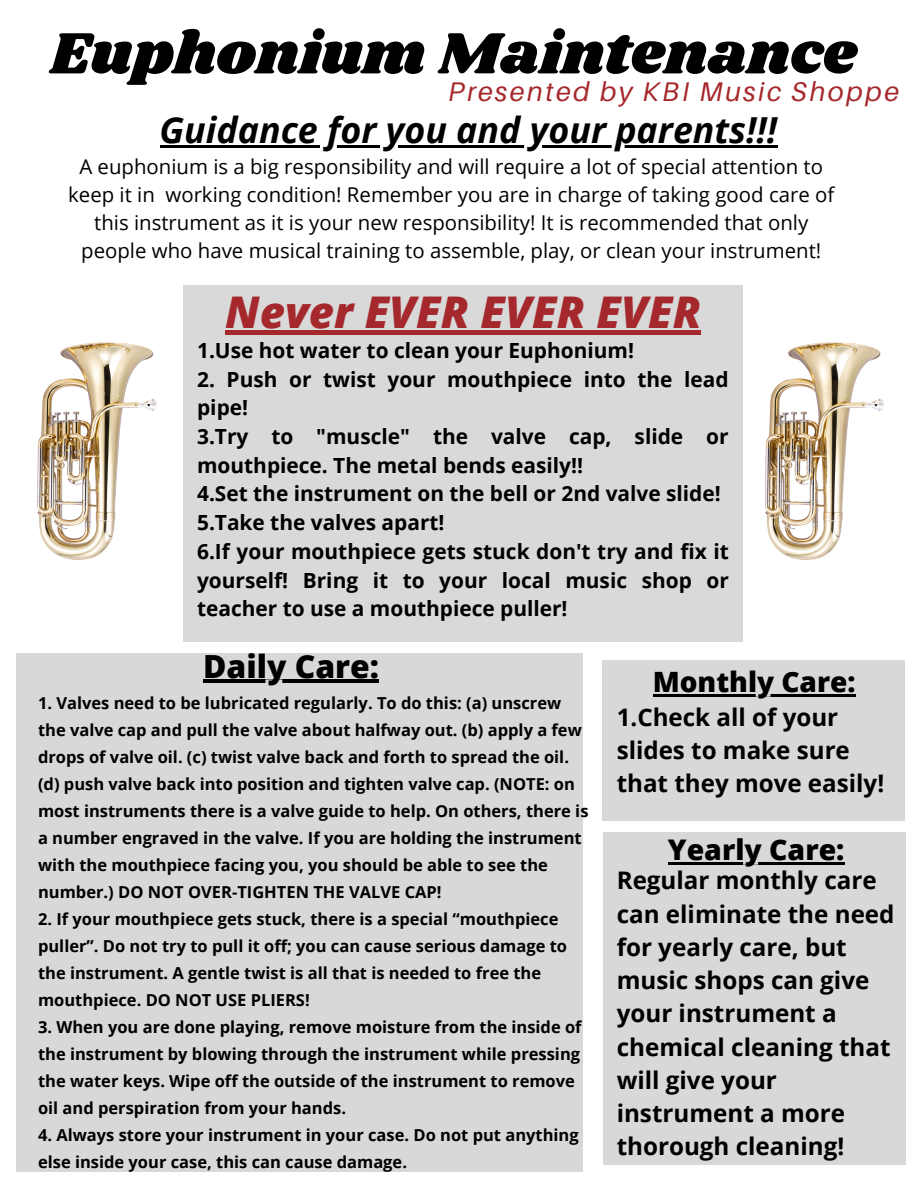
<style>
.page{position:relative;width:918px;height:1188px;background:#fff}
.page>*{position:absolute;margin:0;border:0;box-sizing:border-box;transform-origin:0 0}
.t1{font:60.3px "Shrikhand";color:#000}
.t2{font:italic 800 43.8px "Open Sans";color:#a5282c}
.t3{font:italic 700 35.85px "Open Sans";color:#000}
.t4{font:800 31.8px "Open Sans";color:#000}
.t5{font:800 28.35px "Open Sans";color:#000}
.t6{font:800 28.05px "Open Sans";color:#000}
.t7{font:italic 27px "Aileron";letter-spacing:.09em;color:#a5282c}
.t8{font:700 24.15px/33.3px "Open Sans";color:#000}
.t9{font:700 20.85px/28.7px "Open Sans";color:#000}
.t10{font:20.4px/28.2px "Open Sans";color:#000;text-align:center}
.t11{font:700 16.5px/27px "Open Sans";color:#000}
</style>
<div class="page">
<div style="left:183px;top:285px;width:560px;height:357px;background:#d9d9d9"></div>
<div style="left:16px;top:653px;width:566px;height:519px;background:#d8d8d8"></div>
<div style="left:602px;top:660px;width:303px;height:160px;background:#d8d8d8"></div>
<div style="left:603px;top:832px;width:302px;height:332px;background:#d8d8d8"></div>
<img style="left:37px;top:342px;width:120px;height:218px">
<hr style="left:225px;top:331px;width:476px;height:4px;background:#a5282c">
<hr style="left:203px;top:680px;width:176px;height:3px;background:#000">
<hr style="left:653px;top:694px;width:203px;height:2px;background:#000">
<hr style="left:668px;top:862px;width:176px;height:2px;background:#000">
<hr style="left:160px;top:145px;width:618px;height:3px;background:#000">
<img style="left:765px;top:342px;width:119px;height:218px">
<p class="t1" style="left:50px;top:12px;width:808px">Euphonium Maintenance</p>
<p class="t3" style="left:160px;top:104px;width:619px">Guidance for you and your parents!!!</p>
<p class="t7" style="left:448px;top:75px;width:452px">Presented by KBI Music Shoppe</p>
<p class="t10" style="left:68px;top:151px;width:768px">A euphonium is a big responsibility and will require a lot of special attention to keep it in working condition! Remember you are in charge of taking good care of this instrument as it is your new responsibility! It is recommended that only people who have musical training to assemble, play, or clean your instrument!</p>
<p class="t2" style="left:225px;top:281px;width:477px">Never EVER EVER EVER</p>
<p class="t9" style="left:197px;top:335px;width:438px">1.Use hot water to clean your Euphonium!</p>
<p class="t9" style="left:197px;top:364px;width:533px">2. Push or twist your mouthpiece into the lead pipe!</p>
<p class="t9" style="left:197px;top:422px;width:533px">3.Try to "muscle" the valve cap, slide or mouthpiece. The metal bends easily!!</p>
<p class="t9" style="left:197px;top:479px;width:525px">4.Set the instrument on the bell or 2nd valve slide!</p>
<p class="t9" style="left:197px;top:508px;width:249px">5.Take the valves apart!</p>
<p class="t9" style="left:197px;top:536px;width:533px;text-align:justify">6.If your mouthpiece gets stuck don't try and fix it yourself! Bring it to your local music shop or teacher to use a mouthpiece puller!</p>
<p class="t4" style="left:203px;top:644px;width:177px">Daily Care:</p>
<p class="t11" style="left:38px;top:689px;width:552px">1. Valves need to be lubricated regularly. To do this: (a) unscrew the valve cap and pull the valve about halfway out. (b) apply a few drops of valve oil. (c) twist valve back and forth to spread the oil. (d) push valve back into position and tighten valve cap. (NOTE: on most instruments there is a valve guide to help. On others, there is a number engraved in the valve. If you are holding the instrument with the mouthpiece facing you, you should be able to see the number.) DO NOT OVER-TIGHTEN THE VALVE CAP!</p>
<p class="t11" style="left:38px;top:905px;width:531px">2. If your mouthpiece gets stuck, there is a special “mouthpiece puller”. Do not try to pull it off; you can cause serious damage to the instrument. A gentle twist is all that is needed to free the mouthpiece. DO NOT USE PLIERS!</p>
<p class="t11" style="left:38px;top:1013px;width:545px">3. When you are done playing, remove moisture from the inside of the instrument by blowing through the instrument while pressing the water keys. Wipe off the outside of the instrument to remove oil and perspiration from your hands.</p>
<p class="t11" style="left:38px;top:1121px;width:542px">4. Always store your instrument in your case. Do not put anything else inside your case, this can cause damage.</p>
<p class="t6" style="left:653px;top:662px;width:204px">Monthly Care:</p>
<p class="t8" style="left:617px;top:700px;width:269px">1.Check all of your slides to make sure that they move easily!</p>
<p class="t5" style="left:668px;top:830px;width:178px">Yearly Care:</p>
<p class="t8" style="left:617px;top:863px;width:279px">Regular monthly care can eliminate the need for yearly care, but music shops can give your instrument a chemical cleaning that will give your instrument a more thorough cleaning!</p>
</div>
